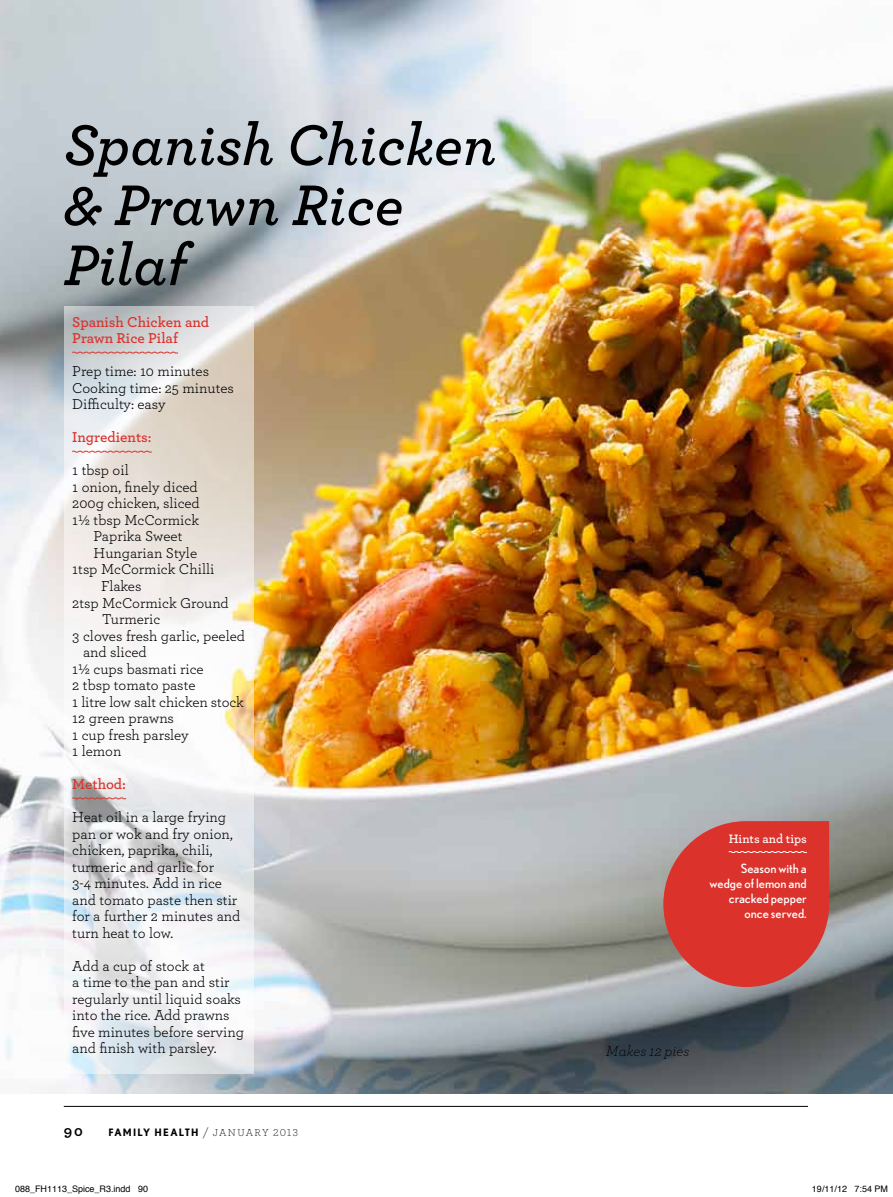
<style>
.page{position:relative;width:893px;height:1197px;background:#fff}
.page>*{position:absolute;margin:0;border:0;box-sizing:border-box;transform-origin:0 0}
.t1{font:italic 600 60px/60px "Archer";color:#000}
.t2{font:15px/16.5px "Archer";color:#000}
.t3{font:600 15px/16.5px "Archer";color:#dc322c}
.t4{font:italic 300 15px "Archer";color:#000}
.t5{font:700 15px "Archer";color:#000}
.t6{font:12.75px/15px "Nobel";color:#fff;text-align:right}
.t7{font:600 12.75px "Archer";color:#fff}
.t8{font:700 10.2px "Nobel";letter-spacing:.115em;color:#000}
.t9{font:9px "Helvetica";color:#000}
.s1{font-family:"Archer";font-weight:300;font-size:12px}
.s2{font-family:"Archer";font-weight:300;font-size:10.5px}
</style>
<div class="page">
<hr style="left:64px;top:1105px;width:744px;height:1px;background:#000">
<img style="left:0;top:0;width:893px;height:1093px">
<svg style="left:64px;top:306px;width:190px;height:767px"></svg>
<svg style="left:72px;top:351px;width:106px;height:3px"></svg>
<svg style="left:72px;top:450px;width:80px;height:3px"></svg>
<svg style="left:72px;top:797px;width:55px;height:2px"></svg>
<svg style="left:663px;top:821px;width:166px;height:165px;background:#d24540"></svg>
<h1 class="t1" style="left:64px;top:111px;width:434px">Spanish Chicken &amp; Prawn Rice<br>Pilaf</h1>
<p class="t3" style="left:72px;top:312px;width:138px">Spanish Chicken and<br>Prawn Rice Pilaf</p>
<p class="t2" style="left:72px;top:362px;width:163px">Prep time: 10 minutes<br>Cooking time: 25 minutes<br>Difficulty: easy</p>
<p class="t3" style="left:72px;top:428px;width:81px">Ingredients:</p>
<p class="t2" style="left:72px;top:461px;width:58px">1 tbsp oil</p>
<p class="t2" style="left:72px;top:478px;width:127px">1 onion, finely diced</p>
<p class="t2" style="left:72px;top:494px;width:129px">200g chicken, sliced</p>
<p class="t2" style="left:72px;top:511px;width:128px">1½ tbsp McCormick</p>
<p class="t2" style="left:94px;top:527px;width:90px">Paprika Sweet</p>
<p class="t2" style="left:94px;top:544px;width:105px">Hungarian Style</p>
<p class="t2" style="left:72px;top:560px;width:144px">1tsp McCormick Chilli</p>
<p class="t2" style="left:101px;top:577px;width:42px">Flakes</p>
<p class="t2" style="left:72px;top:593px;width:158px">2tsp McCormick Ground</p>
<p class="t2" style="left:102px;top:610px;width:60px">Turmeric</p>
<p class="t2" style="left:72px;top:626px;width:174px">3 cloves fresh garlic, peeled</p>
<p class="t2" style="left:83px;top:643px;width:65px">and sliced</p>
<p class="t2" style="left:72px;top:659px;width:133px">1½ cups basmati rice</p>
<p class="t2" style="left:72px;top:676px;width:125px">2 tbsp tomato paste</p>
<p class="t2" style="left:72px;top:692px;width:173px">1 litre low salt chicken stock</p>
<p class="t2" style="left:72px;top:709px;width:103px">12 green prawns</p>
<p class="t2" style="left:72px;top:725px;width:118px">1 cup fresh parsley</p>
<p class="t2" style="left:72px;top:742px;width:51px">1 lemon</p>
<p class="t3" style="left:72px;top:774px;width:55px">Method:</p>
<p class="t2" style="left:72px;top:808px;width:170px">Heat oil in a large frying pan or wok and fry onion, chicken, paprika, chili, turmeric and garlic for<br>3-4 minutes. Add in rice and tomato paste then stir for a further 2 minutes and turn heat to low.</p>
<p class="t2" style="left:72px;top:956px;width:173px">Add a cup of stock at<br>a time to the pan and stir regularly until liquid soaks into the rice. Add prawns five minutes before serving and finish with parsley.</p>
<p class="t5" style="left:64px;top:1119px;width:21px">90</p>
<p class="t8" style="left:108px;top:1126px;width:191px">FAMILY HEALTH <span class="s1">/</span> <span class="s2">JANUARY 2013</span></p>
<p class="t7" style="left:729px;top:829px;width:80px">Hints and tips</p>
<p class="t6" style="left:710px;top:860px;width:99px">Season with a wedge of lemon and cracked pepper once served.</p>
<p class="t4" style="left:606px;top:1041px;width:85px">Makes 12 pies</p>
<p class="t9" style="left:15px;top:1182px;width:135px">088_FH1113_Spice_R3.indd 90</p>
<p class="t9" style="left:812px;top:1182px;width:78px">19/11/12 7:54 PM</p>
</div>
